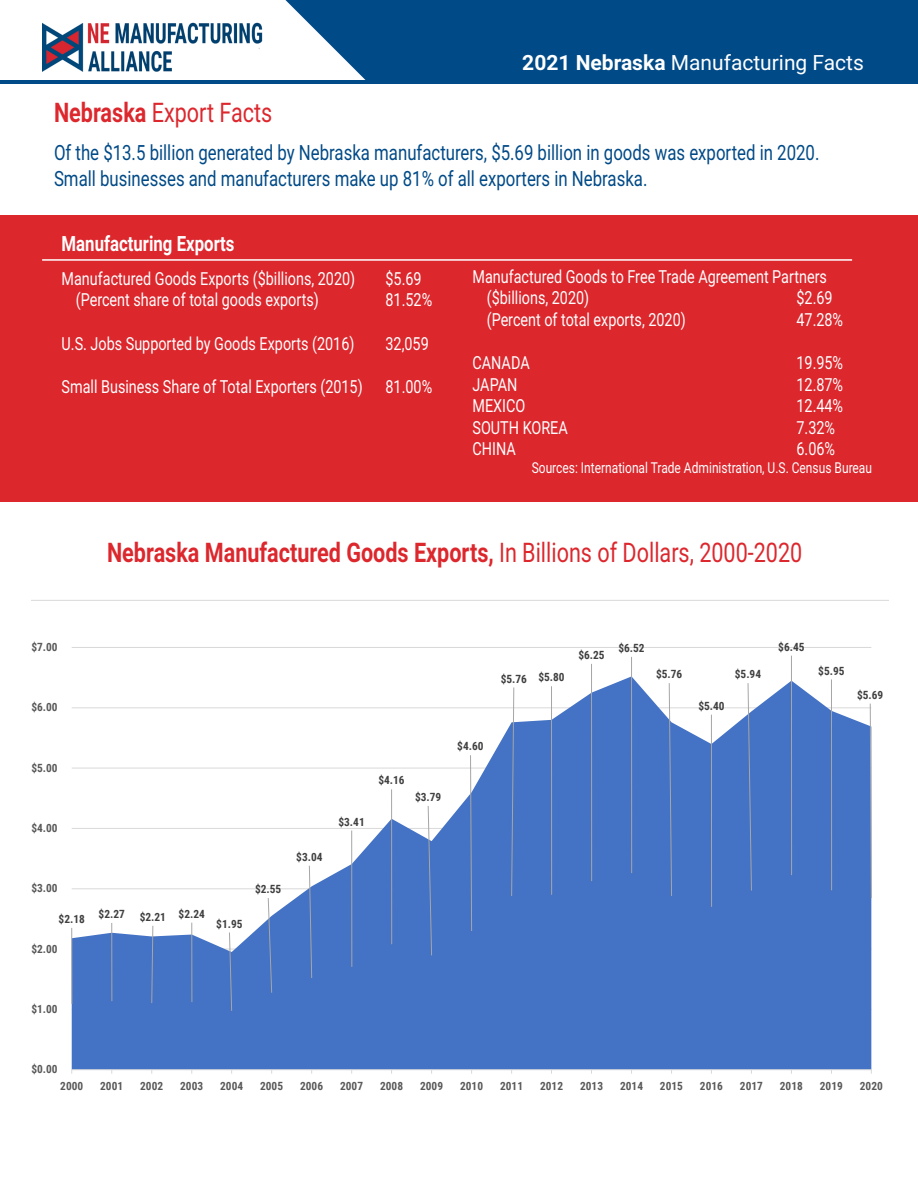
<style>
.page{position:relative;width:918px;height:1188px;background:#fff}
.page>*{position:absolute;margin:0;border:0;box-sizing:border-box;transform-origin:0 0}
.t1{font:700 27px "Roboto";color:#dc272d;scale:.8 1}
.t2{font:27px "Roboto";color:#dc272d;scale:.8 1}
.t3{font:21px/25.2px "Roboto";color:#004a87;scale:.8 1}
.t4{font:21px "Roboto";color:#fff}
.t5{font:700 21px "Roboto";color:#fff;scale:.8 1}
.t6{font:18px "Roboto";color:#fff;scale:.8 1}
.t7{font:15px "Roboto";color:#fff;scale:.8 1}
.t8{font:700 11.4px "Roboto Condensed";color:#595959}
.t9{font:700 11.4px "Roboto Condensed";color:#404040}
.s1{font-weight:700}
.s2{font-weight:400}
</style>
<div class="page">
<div style="left:285px;top:0;width:633px;height:80px;background:#004a87"></div>
<div style="left:0;top:215px;width:918px;height:286px;background:#dc272d"></div>
<hr style="left:0;top:80px;width:918px;height:3px;background:#004a87">
<hr style="left:42px;top:259px;width:810px;height:2px;background:#fff">
<svg style="left:31px;top:600px;width:858px;height:474px"></svg>
<img style="left:42px;top:22px;width:220px;height:50px">
<p class="t2" style="left:54px;top:93px;width:274px"><span class="s1">Nebraska</span> Export Facts</p>
<p class="t4" style="left:522px;top:48px;width:343px"><span class="s1">2021 Nebraska</span> Manufacturing Facts</p>
<p class="t3" style="left:54px;top:140px;width:958px">Of the $13.5 billion generated by Nebraska manufacturers, $5.69 billion in goods was exported in 2020.<br>Small businesses and manufacturers make up 81% of all exporters in Nebraska.</p>
<p class="t5" style="left:62px;top:229px;width:218px">Manufacturing Exports</p>
<p class="t6" style="left:62px;top:266px;width:369px">Manufactured Goods Exports ($billions, 2020)</p>
<p class="t6" style="left:386px;top:266px;width:47px">$5.69</p>
<p class="t6" style="left:76px;top:287px;width:305px">(Percent share of total goods exports)</p>
<p class="t6" style="left:386px;top:287px;width:60px">81.52%</p>
<p class="t6" style="left:62px;top:331px;width:368px">U.S. Jobs Supported by Goods Exports (2016)</p>
<p class="t6" style="left:386px;top:331px;width:56px">32,059</p>
<p class="t6" style="left:62px;top:374px;width:378px">Small Business Share of Total Exporters (2015)</p>
<p class="t6" style="left:386px;top:374px;width:60px">81.00%</p>
<p class="t6" style="left:472px;top:264px;width:445px">Manufactured Goods to Free Trade Agreement Partners</p>
<p class="t6" style="left:487px;top:285px;width:130px">($billions, 2020)</p>
<p class="t6" style="left:796px;top:285px;width:47px">$2.69</p>
<p class="t6" style="left:487px;top:307px;width:250px">(Percent of total exports, 2020)</p>
<p class="t6" style="left:796px;top:307px;width:60px">47.28%</p>
<p class="t6" style="left:472px;top:350px;width:73px">CANADA</p>
<p class="t6" style="left:796px;top:350px;width:60px">19.95%</p>
<p class="t6" style="left:472px;top:372px;width:58px">JAPAN</p>
<p class="t6" style="left:796px;top:372px;width:60px">12.87%</p>
<p class="t6" style="left:472px;top:393px;width:68px">MEXICO</p>
<p class="t6" style="left:797px;top:393px;width:60px">12.44%</p>
<p class="t6" style="left:472px;top:415px;width:121px">SOUTH KOREA</p>
<p class="t6" style="left:796px;top:415px;width:50px">7.32%</p>
<p class="t6" style="left:472px;top:436px;width:56px">CHINA</p>
<p class="t6" style="left:796px;top:436px;width:50px">6.06%</p>
<p class="t7" style="left:532px;top:457px;width:427px">Sources: International Trade Administration, U.S. Census Bureau</p>
<p class="t1" style="left:107px;top:534px;width:871px">Nebraska Manufactured Goods Exports, <span class="s2">In Billions of Dollars, 2000-2020</span></p>
<p class="t8" style="left:31px;top:639px;width:28px">$7.00</p>
<p class="t8" style="left:31px;top:699px;width:28px">$6.00</p>
<p class="t8" style="left:31px;top:760px;width:28px">$5.00</p>
<p class="t8" style="left:31px;top:820px;width:28px">$4.00</p>
<p class="t8" style="left:31px;top:880px;width:28px">$3.00</p>
<p class="t9" style="left:59px;top:908px;width:68px">$2.18 $2.27</p>
<p class="t9" style="left:140px;top:907px;width:67px">$2.21 $2.24</p>
<p class="t8" style="left:31px;top:940px;width:28px">$2.00</p>
<p class="t9" style="left:216px;top:916px;width:28px">$1.95</p>
<p class="t9" style="left:255px;top:881px;width:28px">$2.55</p>
<p class="t9" style="left:296px;top:849px;width:28px">$3.04</p>
<p class="t9" style="left:339px;top:814px;width:28px">$3.41</p>
<p class="t9" style="left:378px;top:772px;width:28px">$4.16</p>
<p class="t9" style="left:415px;top:789px;width:28px">$3.79</p>
<p class="t9" style="left:457px;top:738px;width:28px">$4.60</p>
<p class="t9" style="left:501px;top:670px;width:65px">$5.76 $5.80</p>
<p class="t9" style="left:578px;top:647px;width:28px">$6.25</p>
<p class="t9" style="left:618px;top:640px;width:28px">$6.52</p>
<p class="t9" style="left:656px;top:666px;width:28px">$5.76</p>
<p class="t9" style="left:698px;top:698px;width:28px">$5.40</p>
<p class="t9" style="left:735px;top:666px;width:28px">$5.94</p>
<p class="t9" style="left:778px;top:639px;width:28px">$6.45</p>
<p class="t9" style="left:818px;top:662px;width:28px">$5.95</p>
<p class="t9" style="left:857px;top:687px;width:28px">$5.69</p>
<p class="t8" style="left:31px;top:1001px;width:28px">$1.00</p>
<p class="t8" style="left:31px;top:1061px;width:28px">$0.00</p>
<p class="t8" style="left:60px;top:1077px;width:25px">2000</p>
<p class="t8" style="left:100px;top:1077px;width:25px">2001</p>
<p class="t8" style="left:140px;top:1077px;width:25px">2002</p>
<p class="t8" style="left:180px;top:1077px;width:25px">2003</p>
<p class="t8" style="left:220px;top:1077px;width:25px">2004</p>
<p class="t8" style="left:260px;top:1077px;width:25px">2005</p>
<p class="t8" style="left:300px;top:1077px;width:25px">2006</p>
<p class="t8" style="left:340px;top:1077px;width:25px">2007</p>
<p class="t8" style="left:380px;top:1077px;width:25px">2008</p>
<p class="t8" style="left:420px;top:1077px;width:25px">2009</p>
<p class="t8" style="left:460px;top:1077px;width:25px">2010</p>
<p class="t8" style="left:500px;top:1077px;width:25px">2011</p>
<p class="t8" style="left:540px;top:1077px;width:25px">2012</p>
<p class="t8" style="left:580px;top:1077px;width:25px">2013</p>
<p class="t8" style="left:620px;top:1077px;width:25px">2014</p>
<p class="t8" style="left:660px;top:1077px;width:25px">2015</p>
<p class="t8" style="left:700px;top:1077px;width:25px">2016</p>
<p class="t8" style="left:740px;top:1077px;width:25px">2017</p>
<p class="t8" style="left:780px;top:1077px;width:25px">2018</p>
<p class="t8" style="left:820px;top:1077px;width:25px">2019</p>
<p class="t8" style="left:860px;top:1077px;width:25px">2020</p>
</div>
